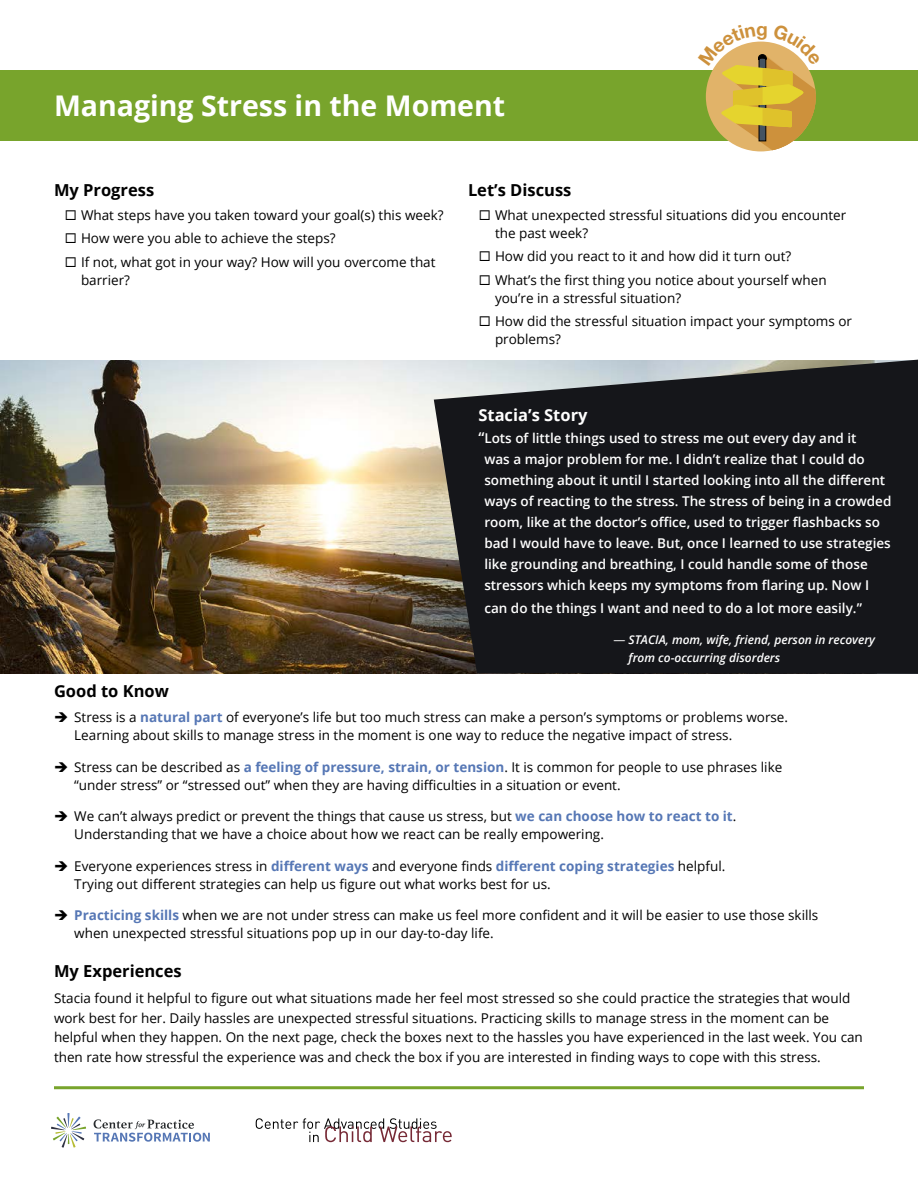
<style>
.page{position:relative;width:918px;height:1188px;background:#fff}
.page>*{position:absolute;margin:0;border:0;box-sizing:border-box;transform-origin:0 0}
.t1{font:700 28.5px "Open Sans";color:#fff}
.subhead2_black{font:700 16.5px "Open Sans";color:#000}
.subhead2_black-2{font:700 16.5px "Open Sans";color:#fff}
.t2{font:13.5px/18px "Open Sans";color:#000}
.t3{font:600 13.5px/21px "Open Sans";color:#fff}
.t4{font:italic 600 12px/18px "Open Sans";color:#fff}
.s1{font-size:15px}
.s2{font-weight:400;font-style:normal}
.s3{font-weight:700;color:#5677b5}
</style>
<div class="page">
<div style="left:0;top:70px;width:918px;height:71px;background:#78a42c"></div>
<img style="left:0;top:360px;width:434px;height:313px">
<hr style="left:54px;top:1086px;width:810px;height:3px;background:#78a42c">
<svg style="left:94px;top:1119px;width:116px;height:23px"></svg>
<hr style="left:67px;top:1113px;width:3px;height:14px;background:#5677b5">
<svg style="left:51px;top:1117px;width:35px;height:31px"></svg>
<svg style="left:256px;top:1118px;width:196px;height:24px"></svg>
<svg style="left:434px;top:360px;width:484px;height:314px;background:#242528"></svg>
<svg style="left:705px;top:41px;width:111px;height:109px"></svg>
<p class="t1" style="left:54px;top:85px;width:453px">Managing Stress in the Moment</p>
<p class="subhead2_black" style="left:54px;top:179px;width:102px">My Progress</p>
<p class="t2" style="left:81px;top:206px;width:364px">What steps have you taken toward your goal(s) this week?</p>
<p class="t2" style="left:81px;top:229px;width:256px">How were you able to achieve the steps?</p>
<p class="t2" style="left:81px;top:252px;width:356px">If not, what got in your way? How will you overcome that barrier?</p>
<p class="subhead2_black" style="left:468px;top:179px;width:105px">Let’s Discuss</p>
<p class="t2" style="left:495px;top:206px;width:353px">What unexpected stressful situations did you encounter the past week?</p>
<p class="t2" style="left:495px;top:247px;width:298px">How did you react to it and how did it turn out?</p>
<p class="t2" style="left:495px;top:270px;width:333px">What’s the first thing you notice about yourself when you’re in a stressful situation?</p>
<p class="t2" style="left:495px;top:312px;width:359px">How did the stressful situation impact your symptoms or problems?</p>
<p class="subhead2_black-2" style="left:478px;top:403px;width:111px">Stacia’s Story</p>
<p class="t3" style="left:484px;top:428px;width:409px;text-indent:-6px"><span class="s1">“</span>Lots of little things used to stress me out every day and it<br>was a major problem for me. I didn’t realize that I could do something about it until I started looking into all the different ways of reacting to the stress. The stress of being in a crowded room, like at the doctor’s office, used to trigger flashbacks so bad I would have to leave. But, once I learned to use strategies like grounding and breathing, I could handle some of those stressors which keeps my symptoms from flaring up. Now I</p>
<p class="t3" style="left:484px;top:597px;width:379px">can do the things I want and need to do a lot more easily.”</p>
<p class="t4" style="left:629px;top:631px;width:248px;text-indent:-15px"><span class="s2">—</span> STACIA, mom, wife, friend, person in recovery from co-occurring disorders</p>
<p class="subhead2_black" style="left:54px;top:680px;width:116px">Good to Know</p>
<p class="t2" style="left:74px;top:708px;width:715px">Stress is a <span class="s3">natural part</span> of everyone’s life but too much stress can make a person’s symptoms or problems worse.<br>Learning about skills to manage stress in the moment is one way to reduce the negative impact of stress.</p>
<p class="t2" style="left:74px;top:757px;width:710px">Stress can be described as <span class="s3">a feeling of pressure, strain, or tension</span>. It is common for people to use phrases like “under stress” or “stressed out” when they are having difficulties in a situation or event.</p>
<p class="t2" style="left:74px;top:807px;width:664px">We can’t always predict or prevent the things that cause us stress, but <span class="s3">we can choose how to react to it</span>.<br>Understanding that we have a choice about how we react can be really empowering.</p>
<p class="t2" style="left:74px;top:856px;width:653px">Everyone experiences stress in <span class="s3">different ways</span> and everyone finds <span class="s3">different coping strategies</span> helpful.<br>Trying out different strategies can help us figure out what works best for us.</p>
<p class="t2" style="left:74px;top:906px;width:746px"><span class="s3">Practicing skills</span> when we are not under stress can make us feel more confident and it will be easier to use those skills when unexpected stressful situations pop up in our day-to-day life.</p>
<p class="subhead2_black" style="left:54px;top:959px;width:129px">My Experiences</p>
<p class="t2" style="left:54px;top:988px;width:810px;line-height:19.5px">Stacia found it helpful to figure out what situations made her feel most stressed so she could practice the strategies that would work best for her. Daily hassles are unexpected stressful situations. Practicing skills to manage stress in the moment can be helpful when they happen. On the next page, check the boxes next to the hassles you have experienced in the last week. You can then rate how stressful the experience was and check the box if you are interested in finding ways to cope with this stress.</p>
</div>
